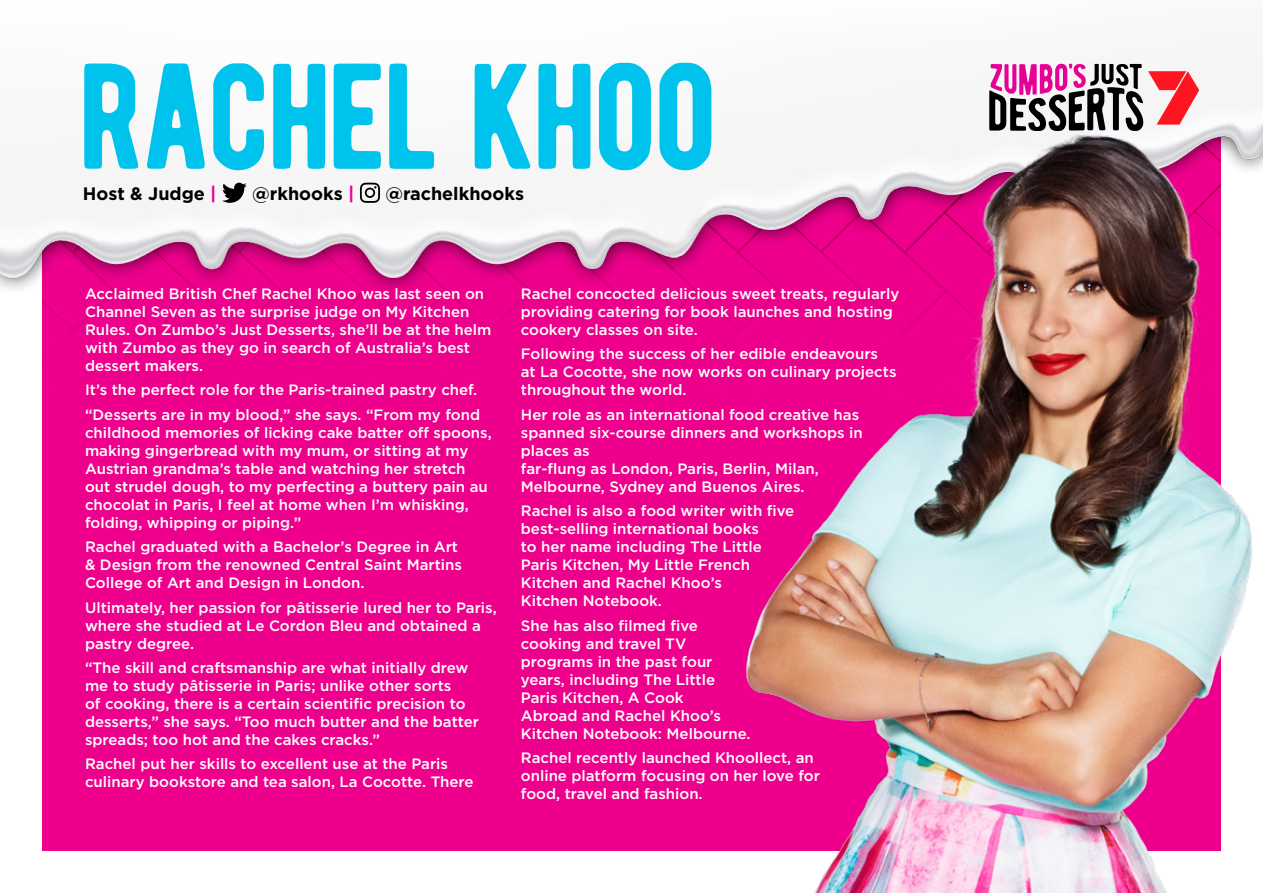
<style>
.page{position:relative;width:1263px;height:893px;background:#fff}
.page>*{position:absolute;margin:0;border:0;box-sizing:border-box;transform-origin:0 0}
.t1{font:150px "BERNIERREGULAR";letter-spacing:-.02em;color:#00c3ed}
.t2{font:700 18px "Gotham";color:#000}
.t3{font:500 15px/18px "Gotham";color:#fff}
.s1{color:#e70095}
</style>
<div class="page">
<div style="left:43px;top:315px;width:560px;height:535px;background:#ee008c"></div>
<img style="left:0;top:63px;width:1237px;height:252px">
<svg style="left:222px;top:183px;width:25px;height:20px"></svg>
<svg style="left:360px;top:183px;width:20px;height:20px"></svg>
<svg style="left:989px;top:64px;width:210px;height:50px"></svg>
<img style="left:603px;top:114px;width:660px;height:779px">
<h1 class="t1" style="left:79px;top:-7px;width:640px">RACHEL KHOO</h1>
<p class="t2" style="left:83px;top:183px;width:135px">Host &amp; Judge <span class="s1">|</span></p>
<p class="t2" style="left:252px;top:183px;width:104px">@rkhooks <span class="s1">|</span></p>
<p class="t2" style="left:385px;top:183px;width:140px">@rachelkhooks</p>
<p class="t3" style="left:85px;top:285px;width:408px">Acclaimed British Chef Rachel Khoo was last seen on Channel Seven as the surprise judge on My Kitchen Rules. On Zumbo’s Just Desserts, she’ll be at the helm with Zumbo as they go in search of Australia’s best dessert makers.</p>
<p class="t3" style="left:85px;top:378px;width:397px;line-height:24.3px">It’s the perfect role for the Paris-trained pastry chef. “Desserts are in my blood,” she says. “From my fond</p>
<p class="t3" style="left:85px;top:423px;width:408px">childhood memories of licking cake batter off spoons, making gingerbread with my mum, or sitting at my Austrian grandma’s table and watching her stretch out strudel dough, to my perfecting a buttery pain au chocolat in Paris, I feel at home when I’m whisking, folding, whipping or piping.”</p>
<p class="t3" style="left:85px;top:538px;width:378px">Rachel graduated with a Bachelor’s Degree in Art &amp; Design from the renowned Central Saint Martins<br>College of Art and Design in London.</p>
<p class="t3" style="left:85px;top:598px;width:413px">Ultimately, her passion for pâtisserie lured her to Paris, where she studied at Le Cordon Bleu and obtained a pastry degree.</p>
<p class="t3" style="left:85px;top:658px;width:395px">“The skill and craftsmanship are what initially drew me to study pâtisserie in Paris; unlike other sorts<br>of cooking, there is a certain scientific precision to desserts,” she says. “Too much butter and the batter spreads; too hot and the cakes cracks.”</p>
<p class="t3" style="left:85px;top:755px;width:390px">Rachel put her skills to excellent use at the Paris culinary bookstore and tea salon, La Cocotte. There</p>
<p class="t3" style="left:521px;top:284px;width:380px">Rachel concocted delicious sweet treats, regularly providing catering for book launches and hosting cookery classes on site.</p>
<p class="t3" style="left:521px;top:345px;width:377px">Following the success of her edible endeavours at La Cocotte, she now works on culinary projects throughout the world.</p>
<p class="t3" style="left:521px;top:405px;width:343px">Her role as an international food creative has spanned six-course dinners and workshops in places as<br>far-flung as London, Paris, Berlin, Milan, Melbourne, Sydney and Buenos Aires.</p>
<p class="t3" style="left:521px;top:502px;width:275px">Rachel is also a food writer with five best-selling international books<br>to her name including The Little<br>Paris Kitchen, My Little French<br>Kitchen and Rachel Khoo’s<br>Kitchen Notebook.</p>
<p class="t3" style="left:521px;top:616px;width:231px">She has also filmed five cooking and travel TV programs in the past four years, including The Little<br>Paris Kitchen, A Cook<br>Abroad and Rachel Khoo’s<br>Kitchen Notebook: Melbourne.</p>
<p class="t3" style="left:521px;top:748px;width:300px">Rachel recently launched Khoollect, an online platform focusing on her love for food, travel and fashion.</p>
</div>
